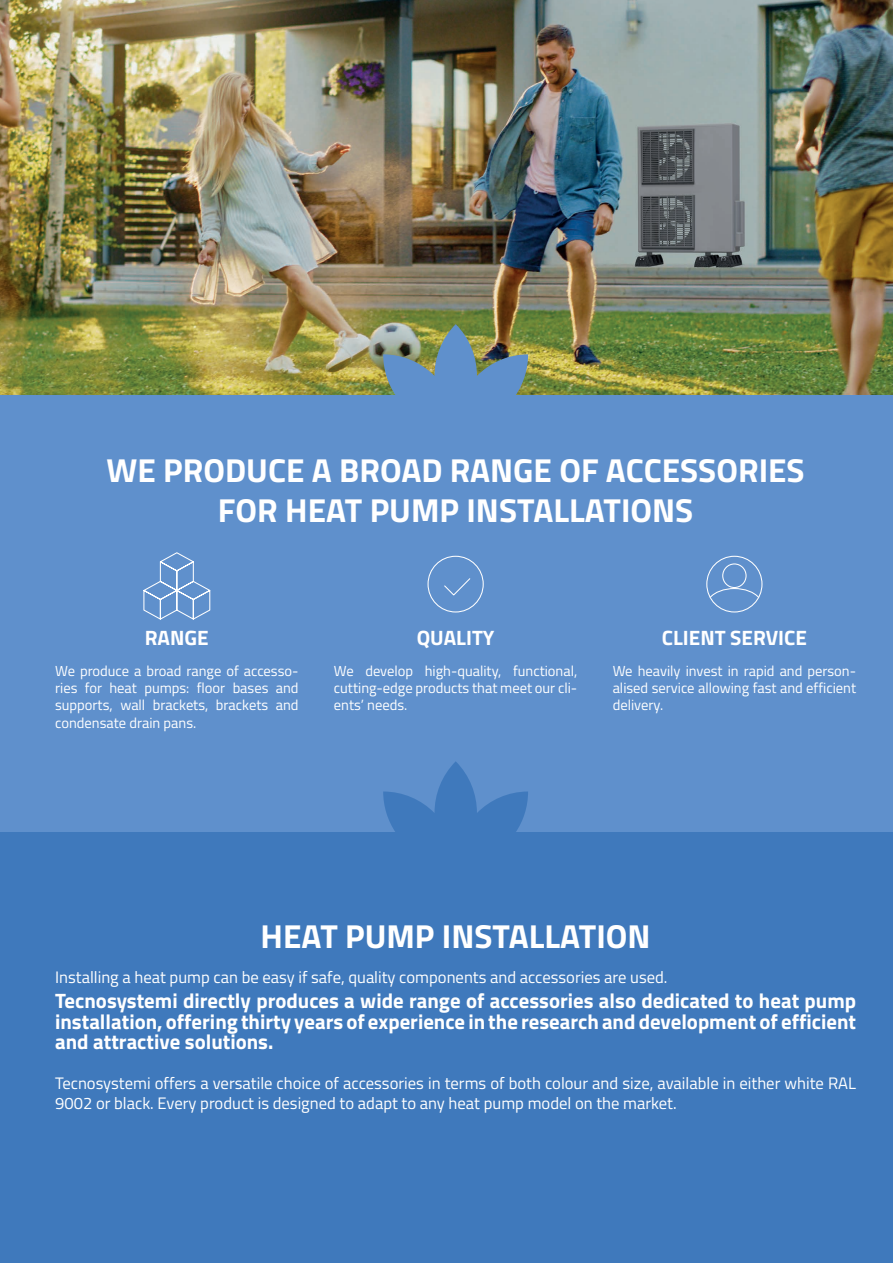
<style>
.page{position:relative;width:893px;height:1263px;background:#fff}
.page>*{position:absolute;margin:0;border:0;box-sizing:border-box;transform-origin:0 0}
.t1{font:700 33.3px/39.9px "Titillium Web";color:#fff;text-align:center}
.t2{font:700 20.85px/20.9px "Titillium Web";color:#fff;text-align:justify}
.t3{font:16.65px/20px "Titillium Web";color:#fff}
.t4{font:14.55px/17.4px "Titillium Web";color:#fff;text-align:justify}
</style>
<div class="page">
<img style="left:0;top:0;width:893px;height:395px">
<div style="left:0;top:395px;width:893px;height:868px;background:#5f90cc"></div>
<img style="left:383px;top:324px;width:145px;height:71px">
<svg style="left:383px;top:761px;width:145px;height:72px"></svg>
<div style="left:0;top:833px;width:893px;height:430px;background:#3f79bc"></div>
<svg style="left:143px;top:552px;width:68px;height:68px"></svg>
<div style="left:427px;top:556px;width:57px;height:56px;border:1px solid #fff;border-radius:50%"></div>
<svg style="left:444px;top:578px;width:27px;height:18px"></svg>
<div style="left:706px;top:556px;width:56px;height:56px;border:1px solid #fff;border-radius:50%"></div>
<div style="left:722px;top:563px;width:25px;height:25px;border:1px solid #fff;border-radius:50%"></div>
<svg style="left:709px;top:587px;width:51px;height:12px"></svg>
<h1 class="t1" style="left:107px;top:449px;width:700px">WE PRODUCE A BROAD RANGE OF ACCESSORIES<br>FOR HEAT PUMP INSTALLATIONS</h1>
<h2 class="t2" style="left:145px;top:626px;width:65px">RANGE</h2>
<h2 class="t2" style="left:417px;top:626px;width:79px">QUALITY</h2>
<h2 class="t2" style="left:662px;top:626px;width:147px">CLIENT SERVICE</h2>
<p class="t4" style="left:55px;top:661px;width:245px">We produce a broad range of accesso&shy;ries for heat pumps: floor bases and supports, wall brackets, brackets and condensate drain pans.</p>
<p class="t4" style="left:334px;top:661px;width:245px">We develop high-quality, functional, cutting-edge products that meet our cli&shy;ents’ needs.</p>
<p class="t4" style="left:613px;top:661px;width:245px">We heavily invest in rapid and person&shy;alised service allowing fast and efficient delivery.</p>
<h1 class="t1" style="left:261px;top:914px;width:391px">HEAT PUMP INSTALLATION</h1>
<p class="t3" style="left:55px;top:966px;width:614px">Installing a heat pump can be easy if safe, quality components and accessories are used.</p>
<h2 class="t2" style="left:55px;top:989px;width:802px">Tecnosystemi directly produces a wide range of accessories also dedicated to heat pump installation, offering thirty years of experience in the research and development of efficient and attractive solutions.</h2>
<p class="t3" style="left:55px;top:1073px;width:802px">Tecnosystemi offers a versatile choice of accessories in terms of both colour and size, available in either white RAL<br>9002 or black. Every product is designed to adapt to any heat pump model on the market.</p>
</div>
